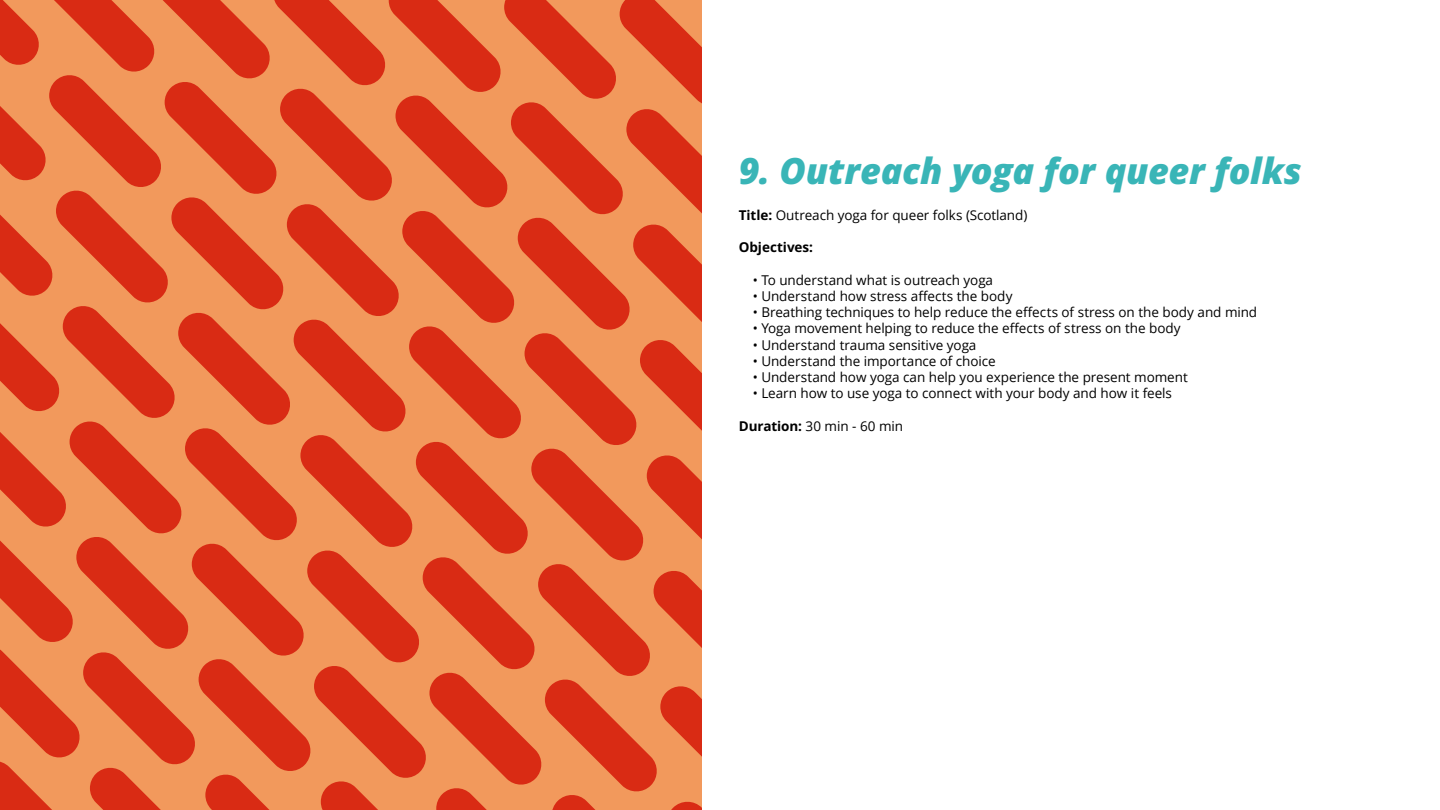
<style>
.page{position:relative;width:1440px;height:810px;background:#fff}
.page>*{position:absolute;margin:0;border:0;box-sizing:border-box;transform-origin:0 0}
.t1{font:italic 800 36px "Open Sans";letter-spacing:-.01em;color:#39b5b7}
.t2{font:13.5px "Open Sans";letter-spacing:-.005em;color:#000}
.t3{font:700 13.5px "Open Sans";color:#000}
.s1{font-weight:700}
</style>
<div class="page">
<svg style="left:0;top:0;width:701px;height:810px;background:#e76c3e"></svg>
<h1 class="t1" style="left:739px;top:146px;width:565px">9. Outreach yoga for queer folks</h1>
<p class="t2" style="left:739px;top:206px;width:290px"><span class="s1">Title:</span> Outreach yoga for queer folks (Scotland)</p>
<p class="t3" style="left:739px;top:238px;width:76px">Objectives:</p>
<p class="t2" style="left:753px;top:271px;width:242px">• To understand what is outreach yoga</p>
<p class="t2" style="left:753px;top:287px;width:261px">• Understand how stress affects the body</p>
<p class="t2" style="left:753px;top:303px;width:506px">• Breathing techniques to help reduce the effects of stress on the body and mind</p>
<p class="t2" style="left:753px;top:319px;width:429px">• Yoga movement helping to reduce the effects of stress on the body</p>
<p class="t2" style="left:753px;top:335px;width:225px">• Understand trauma sensitive yoga</p>
<p class="t2" style="left:753px;top:352px;width:244px">• Understand the importance of choice</p>
<p class="t2" style="left:753px;top:368px;width:436px">• Understand how yoga can help you experience the present moment</p>
<p class="t2" style="left:753px;top:384px;width:421px">• Learn how to use yoga to connect with your body and how it feels</p>
<p class="t2" style="left:739px;top:416px;width:166px"><span class="s1">Duration:</span> 30 min - 60 min</p>
</div>
